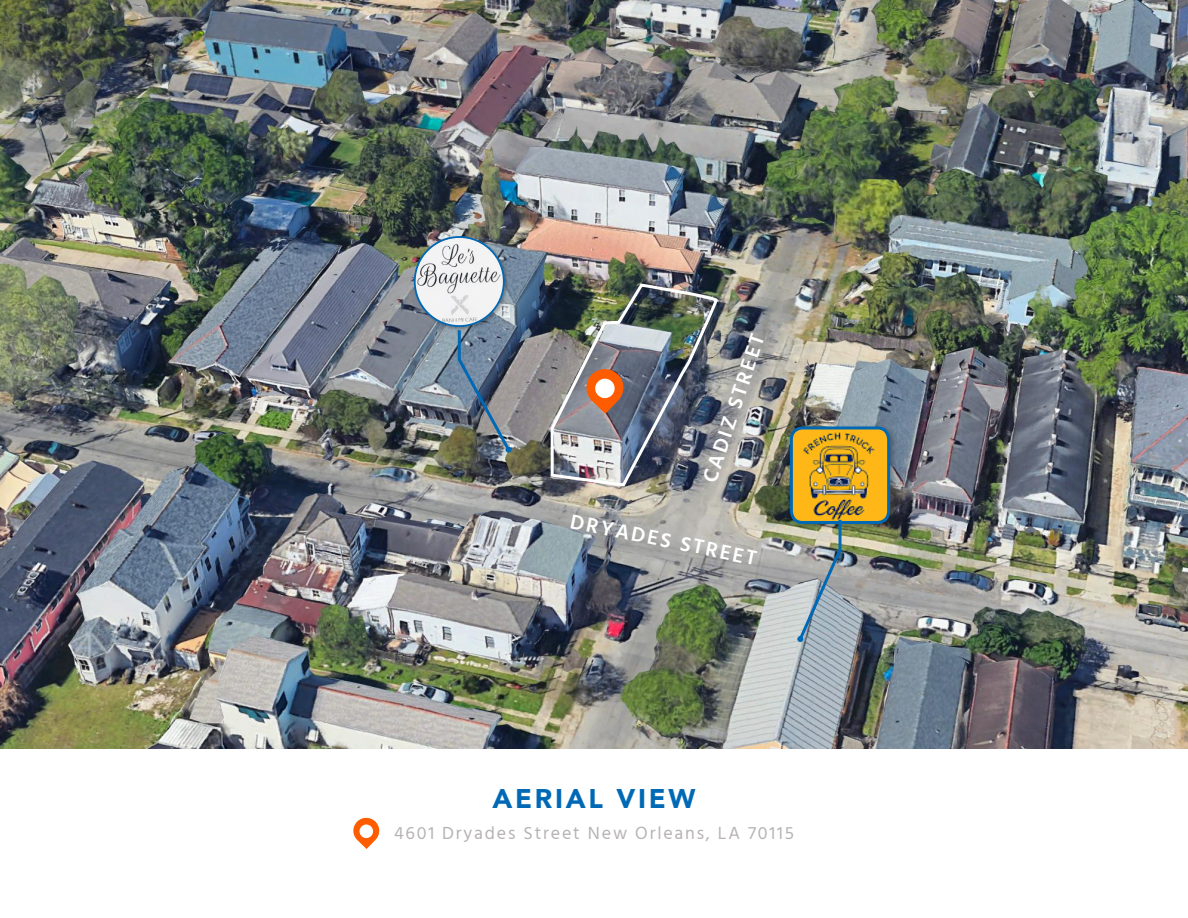
<style>
.page{position:relative;width:1188px;height:918px;background:#fff}
.page>*{position:absolute;margin:0;border:0;box-sizing:border-box;transform-origin:0 0}
.t1{font:900 27px "Avenir";letter-spacing:.1em;color:#0069b6}
.t2{font:600 21px "Hind";color:#fff}
.t3{font:18px "Hind";letter-spacing:.1em;color:#b6b2b5}
</style>
<div class="page">
<svg style="left:353px;top:818px;width:26px;height:31px"></svg>
<div style="left:359px;top:824px;width:14px;height:14px;background:#fff;border-radius:50%"></div>
<img style="left:0;top:0;width:1188px;height:748px">
<div style="left:788px;top:425px;width:109px;height:106px;background:#241f1f;opacity:.33"></div>
<img style="left:791px;top:428px;width:98px;height:94px">
<div style="left:790px;top:426px;width:100px;height:98px;border:3px solid #0069b6;border-radius:11px"></div>
<div style="left:413px;top:235px;width:96px;height:96px;background:#241f1f;opacity:.33"></div>
<img style="left:415px;top:237px;width:89px;height:89px;border-radius:45px">
<div style="left:414px;top:236px;width:91px;height:91px;border:2px solid #0069b6;border-radius:50%"></div>
<img style="left:456px;top:327px;width:57px;height:127px">
<img style="left:796px;top:517px;width:47px;height:126px">
<img style="left:549px;top:260px;width:170px;height:228px">
<p class="t2" style="left:695px;top:476px;width:157px;rotate:-71deg">CADIZ STREET</p>
<p class="t2" style="left:574px;top:506px;width:191px;rotate:12deg">DRYADES STREET</p>
<h1 class="t1" style="left:492px;top:775px;width:205px">AERIAL VIEW</h1>
<p class="t3" style="left:394px;top:821px;width:401px">4601 Dryades Street New Orleans, LA 70115</p>
</div>
